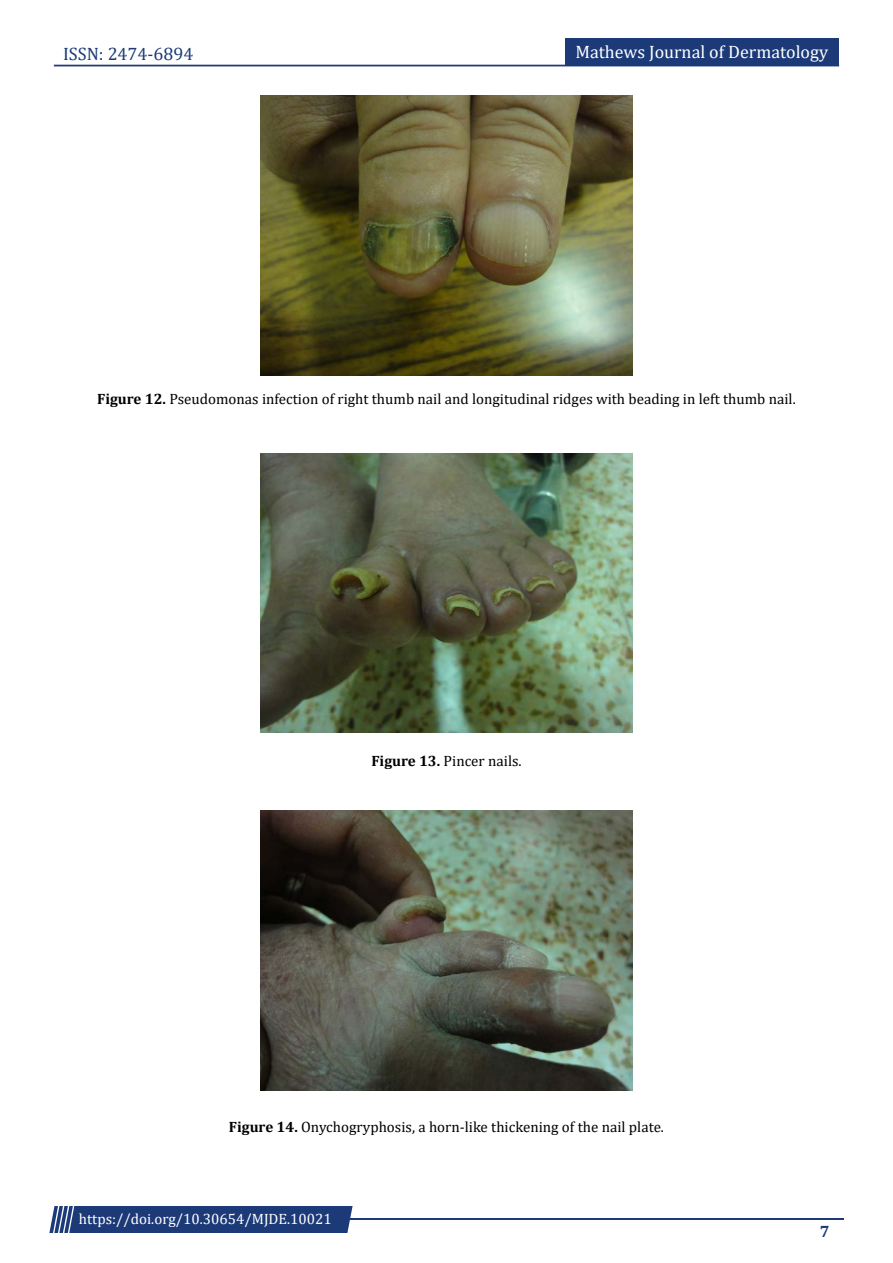
<style>
.page{position:relative;width:893px;height:1263px;background:#fff}
.page>*{position:absolute;margin:0;border:0;box-sizing:border-box;transform-origin:0 0}
.t1{font:18px "Cambria";color:#fff}
.t2{font:18px "Cambria";color:#1c3a78}
.t3{font:700 16.5px "Cambria";color:#1c3a78}
.t4{font:15px "Cambria";color:#000}
.t5{font:15px "Cambria";color:#fff}
.s1{font-weight:700}
</style>
<div class="page">
<div style="left:54px;top:65px;width:785px;height:1px;border:1px solid #1c3a78"></div>
<div style="left:565px;top:39px;width:274px;height:27px;background:#1c3a78"></div>
<hr style="left:310px;top:1219px;width:534px;height:1px;background:#1c3a78">
<div style="left:49px;top:1206px;width:304px;height:27px;background:#1c3a78"></div>
<img style="left:260px;top:96px;width:373px;height:279px">
<img style="left:260px;top:453px;width:373px;height:280px">
<img style="left:260px;top:811px;width:373px;height:279px">
<p class="t2" style="left:63px;top:43px;width:132px">ISSN: 2474-6894</p>
<p class="t1" style="left:575px;top:41px;width:254px">Mathews Journal of Dermatology</p>
<p class="t4" style="left:97px;top:390px;width:700px"><span class="s1">Figure 12.</span> Pseudomonas infection of right thumb nail and longitudinal ridges with beading in left thumb nail.</p>
<p class="t4" style="left:371px;top:752px;width:152px"><span class="s1">Figure 13.</span> Pincer nails.</p>
<p class="t4" style="left:229px;top:1118px;width:437px"><span class="s1">Figure 14.</span> Onychogryphosis, a horn-like thickening of the nail plate.</p>
<p class="t5" style="left:79px;top:1210px;width:254px">https://doi.org/10.30654/MJDE.10021</p>
<p class="t3" style="left:820px;top:1220px;width:11px">7</p>
</div>
